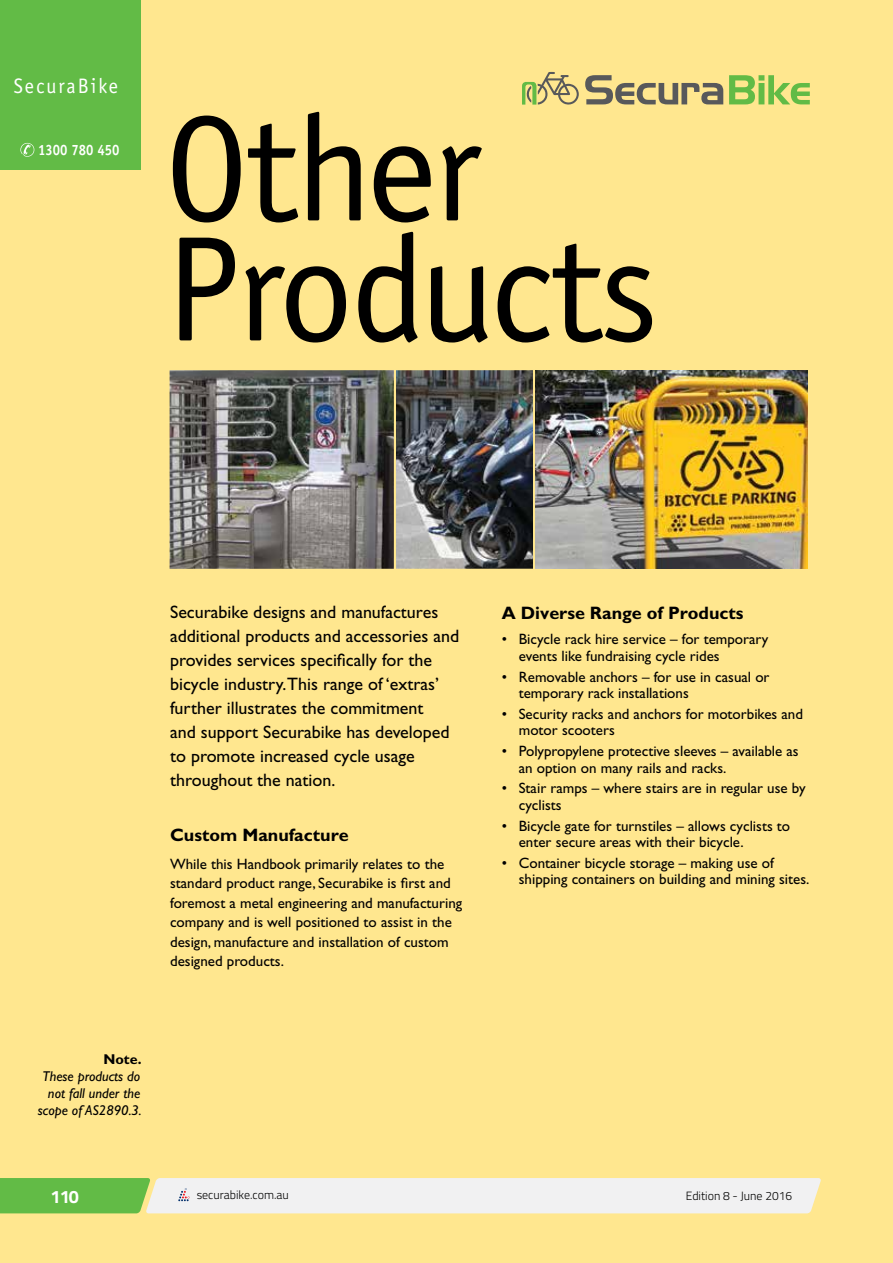
<style>
.page{position:relative;width:893px;height:1263px;background:#ffe78f}
.page>*{position:absolute;margin:0;border:0;box-sizing:border-box;transform-origin:0 0}
.t1{font:150px/120px "Officina Sans";letter-spacing:-.02em;color:#000}
.t2{font:21px "Officina Sans";letter-spacing:.1em;color:#fff;scale:.95 1}
.t3{font:18px/24px "Gill Sans";color:#000}
.t4{font:700 18px "Gill Sans";color:#000}
.t5{font:700 18px "Titillium";color:#fff}
.t6{font:15px/16.5px "Gill Sans";color:#000}
.t7{font:700 15px "Officina Sans";color:#fff;scale:.88 1}
.t8{font:italic 14.25px/17.2px "Gill Sans";color:#000;text-align:right}
.t9{font:700 14.25px "Gill Sans";color:#000}
.t10{font:300 12px "Titillium";color:#000}
</style>
<div class="page">
<div style="left:0;top:0;width:140px;height:170px;background:#62bb46"></div>
<svg style="left:0;top:1178px;width:821px;height:35px;background:#d7e7d1"></svg>
<svg style="left:20px;top:143px;width:14px;height:14px"></svg>
<img style="left:535px;top:370px;width:272px;height:199px">
<img style="left:170px;top:370px;width:224px;height:199px">
<img style="left:396px;top:370px;width:137px;height:199px">
<svg style="left:585px;top:75px;width:138px;height:29px"></svg>
<svg style="left:729px;top:75px;width:81px;height:29px"></svg>
<svg style="left:522px;top:72px;width:57px;height:33px"></svg>
<h2 class="t2" style="left:14px;top:74px;width:111px">SecuraBike</h2>
<p class="t7" style="left:38px;top:140px;width:94px">1300 780 450</p>
<h1 class="t1" style="left:165px;top:110px;width:495px">Other<br>Products</h1>
<p class="t3" style="left:170px;top:600px;width:291px">Securabike designs and manufactures additional products and accessories and provides services specifically for the bicycle industry.This range of ‘extras’ further illustrates the commitment<br>and support Securabike has developed to promote increased cycle usage throughout the nation.</p>
<p class="t4" style="left:170px;top:824px;width:180px">Custom Manufacture</p>
<p class="t6" style="left:170px;top:854px;width:294px;line-height:19.5px">While this Handbook primarily relates to the standard product range, Securabike is first and foremost a metal engineering and manufacturing company and is well positioned to assist in the design, manufacture and installation of custom designed products.</p>
<p class="t9" style="left:103px;top:1050px;width:40px">Note.</p>
<p class="t8" style="left:38px;top:1067px;width:105px">These products do not fall under the scope of AS2890.3.</p>
<p class="t4" style="left:502px;top:603px;width:243px">A Diverse Range of Products</p>
<p class="t6" style="left:519px;top:631px;width:251px;text-indent:-17px">• Bicycle rack hire service – for temporary events like fundraising cycle rides</p>
<p class="t6" style="left:519px;top:668px;width:252px;text-indent:-17px">• Removable anchors – for use in casual or temporary rack installations</p>
<p class="t6" style="left:519px;top:706px;width:286px;text-indent:-17px">• Security racks and anchors for motorbikes and motor scooters</p>
<p class="t6" style="left:519px;top:743px;width:281px;text-indent:-17px">• Polypropylene protective sleeves – available as an option on many rails and racks.</p>
<p class="t6" style="left:519px;top:780px;width:288px;text-indent:-17px">• Stair ramps – where stairs are in regular use by cyclists</p>
<p class="t6" style="left:519px;top:817px;width:273px;text-indent:-17px">• Bicycle gate for turnstiles – allows cyclists to enter secure areas with their bicycle.</p>
<p class="t6" style="left:519px;top:855px;width:292px;text-indent:-17px">• Container bicycle storage – making use of shipping containers on building and mining sites.</p>
<p class="t5" style="left:51px;top:1182px;width:30px">110</p>
<p class="t10" style="left:197px;top:1186px;width:94px">securabike.com.au</p>
<p class="t10" style="left:686px;top:1187px;width:108px">Edition 8 - June 2016</p>
</div>
